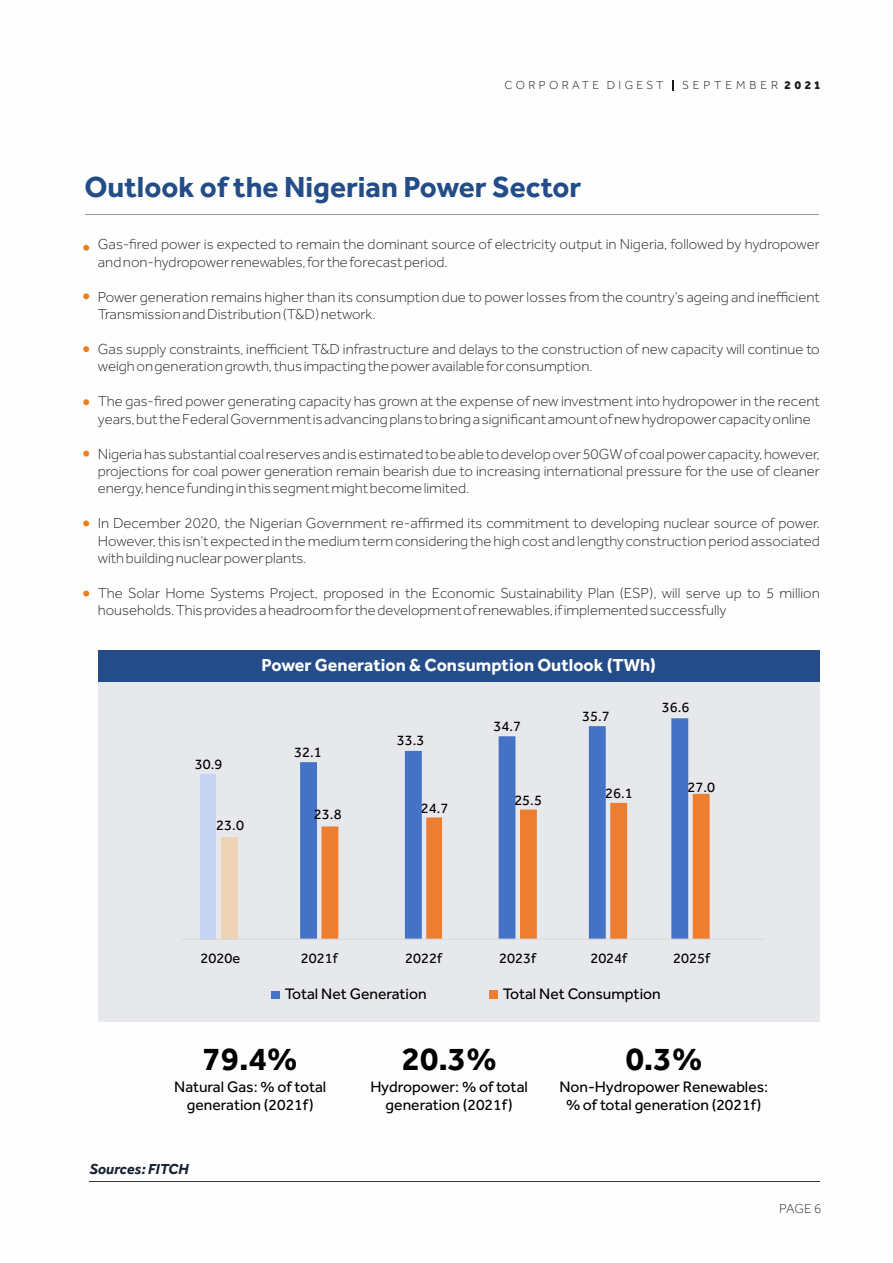
<style>
.page{position:relative;width:893px;height:1263px;background:#fff}
.page>*{position:absolute;margin:0;border:0;box-sizing:border-box;transform-origin:0 0}
.t1{font:700 33.45px "Effra";color:#000}
.t2{font:700 30px "Effra";color:#234c89}
.t3{font:700 18px "Effra";color:#fff}
.t4{font:15.75px/18.6px "Effra";color:#000;text-align:center}
.t5{font:300 15px/17.4px "Effra";color:#2b2a29}
.t6{font:italic 700 15px "Effra";color:#162230}
.t7{font:14.55px "Effra";color:#000}
.t8{font:300 13.5px "Effra";color:#373435}
.t9{font:300 12px "Effra";letter-spacing:.28em;color:#1c1b17}
.t10{font:300 12px "Effra";letter-spacing:.33em;color:#1c1b17}
.s1{font-weight:800}
</style>
<div class="page">
<hr style="left:90px;top:1181px;width:730px;height:1px;background:#373435">
<hr style="left:85px;top:214px;width:734px;height:1px;background:#96989a">
<svg style="left:83px;top:245px;width:6px;height:6px"></svg>
<svg style="left:83px;top:293px;width:6px;height:6px"></svg>
<svg style="left:83px;top:346px;width:6px;height:6px"></svg>
<svg style="left:83px;top:399px;width:6px;height:6px"></svg>
<svg style="left:83px;top:451px;width:6px;height:6px"></svg>
<svg style="left:83px;top:520px;width:6px;height:6px"></svg>
<svg style="left:83px;top:591px;width:6px;height:5px"></svg>
<div style="left:98px;top:650px;width:722px;height:372px;background:#e6e8eb"></div>
<div style="left:201px;top:774px;width:15px;height:165px;background:#c6d4f3"></div>
<svg style="left:300px;top:718px;width:388px;height:220px"></svg>
<div style="left:221px;top:837px;width:17px;height:102px;background:#f0d4b7"></div>
<svg style="left:321px;top:794px;width:389px;height:144px"></svg>
<hr style="left:181px;top:938px;width:583px;height:2px;background:#d9d9d9">
<div style="left:271px;top:991px;width:9px;height:8px;background:#4472c4"></div>
<div style="left:489px;top:990px;width:9px;height:9px;background:#ed7d31"></div>
<div style="left:98px;top:650px;width:722px;height:32px;background:#234c89"></div>
<p class="t9" style="left:504px;top:80px;width:161px">CORPORATE DIGEST</p>
<p class="t10" style="left:682px;top:80px;width:140px">SEPTEMBER <span class="s1">2021</span></p>
<h2 class="t2" style="left:84px;top:177px;width:498px">Outlook of the Nigerian Power Sector</h2>
<p class="t5" style="left:98px;top:236px;width:723px">Gas-fired power is expected to remain the dominant source of electricity output in Nigeria, followed by hydropower and non-hydropower renewables, for the forecast period.</p>
<p class="t5" style="left:98px;top:289px;width:723px">Power generation remains higher than its consumption due to power losses from the country’s ageing and inefficient<br>Transmission and Distribution (T&amp;D) network.</p>
<p class="t5" style="left:98px;top:341px;width:723px">Gas supply constraints, inefficient T&amp;D infrastructure and delays to the construction of new capacity will continue to weigh on generation growth, thus impacting the power available for consumption.</p>
<p class="t5" style="left:98px;top:393px;width:723px">The gas-fired power generating capacity has grown at the expense of new investment into hydropower in the recent years, but the Federal Government is advancing plans to bring a significant amount of new hydropower capacity online</p>
<p class="t5" style="left:98px;top:445px;width:723px;text-align:justify">Nigeria has substantial coal reserves and is estimated to be able to develop over 50GW of coal power capacity, however, projections for coal power generation remain bearish due to increasing international pressure for the use of cleaner energy, hence funding in this segment might become limited.</p>
<p class="t5" style="left:98px;top:515px;width:723px;text-align:justify">In December 2020, the Nigerian Government re-affirmed its commitment to developing nuclear source of power.<br>However, this isn’t expected in the medium term considering the high cost and lengthy construction period associated with building nuclear power plants.</p>
<p class="t5" style="left:98px;top:585px;width:723px">The Solar Home Systems Project, proposed in the Economic Sustainability Plan (ESP), will serve up to 5 million households. This provides a headroom for the development of renewables, if implemented successfully</p>
<p class="t3" style="left:262px;top:659px;width:396px">Power Generation &amp; Consumption Outlook (TWh)</p>
<p class="t7" style="left:195px;top:758px;width:29px">30.9</p>
<p class="t7" style="left:216px;top:818px;width:29px">23.0</p>
<p class="t7" style="left:294px;top:745px;width:29px">32.1</p>
<p class="t7" style="left:314px;top:807px;width:29px">23.8</p>
<p class="t7" style="left:397px;top:733px;width:29px">33.3</p>
<p class="t7" style="left:421px;top:801px;width:29px">24.7</p>
<p class="t7" style="left:493px;top:719px;width:29px">34.7</p>
<p class="t7" style="left:514px;top:793px;width:29px">25.5</p>
<p class="t7" style="left:582px;top:709px;width:29px">35.7</p>
<p class="t7" style="left:605px;top:786px;width:29px">26.1</p>
<p class="t7" style="left:662px;top:700px;width:29px">36.6</p>
<p class="t7" style="left:687px;top:780px;width:29px">27.0</p>
<p class="t7" style="left:201px;top:951px;width:41px">2020e</p>
<p class="t7" style="left:301px;top:951px;width:38px">2021f</p>
<p class="t7" style="left:405px;top:951px;width:38px">2022f</p>
<p class="t7" style="left:499px;top:951px;width:38px">2023f</p>
<p class="t7" style="left:590px;top:951px;width:38px">2024f</p>
<p class="t7" style="left:673px;top:951px;width:38px">2025f</p>
<p class="t4" style="left:285px;top:985px;width:143px">Total Net Generation</p>
<p class="t4" style="left:503px;top:985px;width:159px">Total Net Consumption</p>
<h1 class="t1" style="left:203px;top:1048px;width:97px">79.4%</h1>
<p class="t4" style="left:174px;top:1078px;width:154px">Natural Gas: % of total generation (2021f)</p>
<p class="t6" style="left:89px;top:1164px;width:101px">Sources: FITCH</p>
<h1 class="t1" style="left:402px;top:1048px;width:97px">20.3%</h1>
<p class="t4" style="left:370px;top:1078px;width:159px">Hydropower: % of total generation (2021f)</p>
<h1 class="t1" style="left:626px;top:1048px;width:79px">0.3%</h1>
<p class="t4" style="left:559px;top:1078px;width:210px">Non-Hydropower Renewables: % of total generation (2021f)</p>
<p class="t8" style="left:779px;top:1202px;width:44px">PAGE 6</p>
</div>
